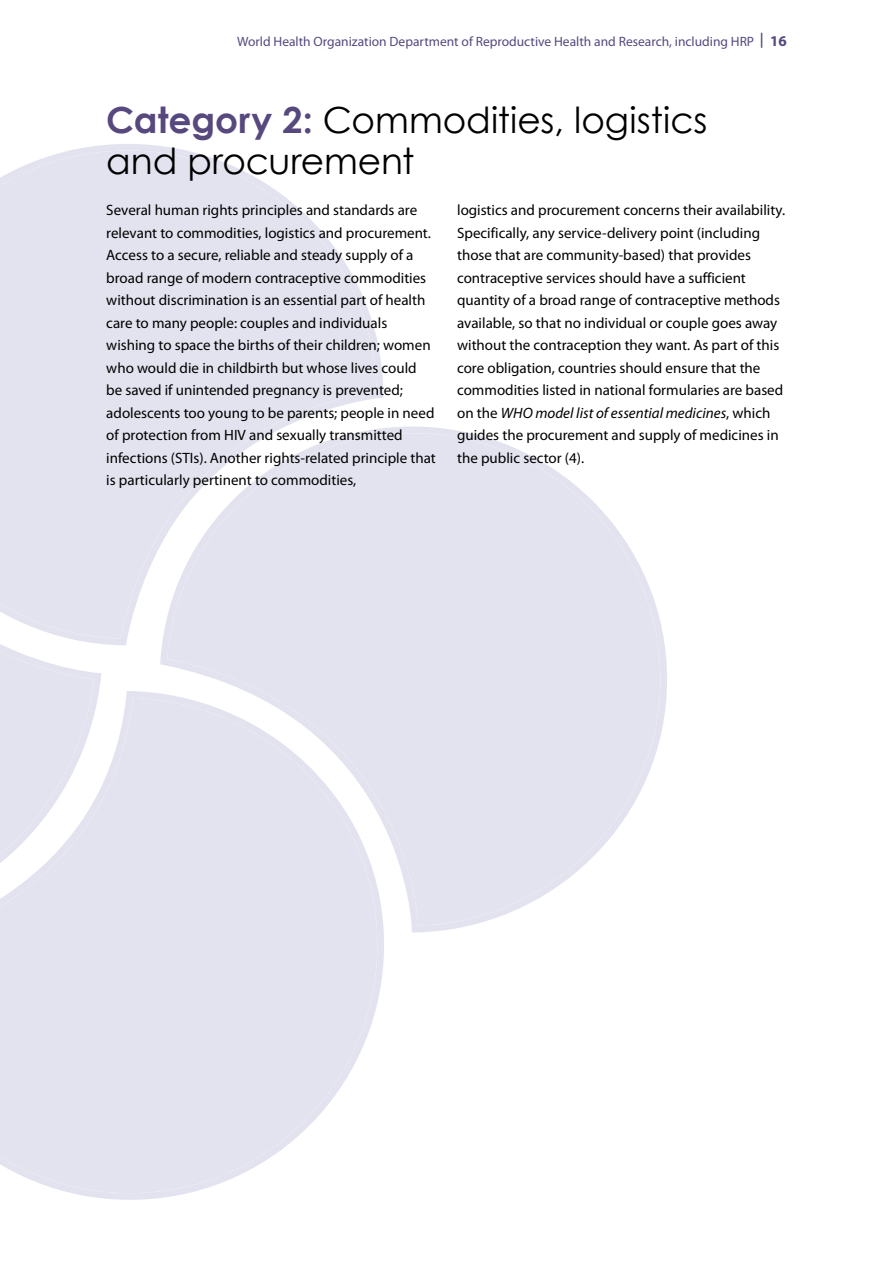
<style>
.page{position:relative;width:893px;height:1263px;background:#fff}
.page>*{position:absolute;margin:0;border:0;box-sizing:border-box;transform-origin:0 0}
.t1{font:36px/40.5px "Century Gothic";color:#000}
.t2{font:15px/22.5px "Myriad Pro";color:#000}
.t3{font:13.5px "Myriad Pro";color:#57487e}
.s1{font-weight:600;font-size:15px}
.s2{font-weight:700;font-size:15px}
.s3{font-weight:700;color:#57487e}
.s4{font-style:italic}
</style>
<div class="page">
<svg style="left:0;top:144px;width:383px;height:501px;fill:#e2e3ef"></svg>
<svg style="left:160px;top:426px;width:507px;height:506px;fill:#e2e3ef"></svg>
<svg style="left:0;top:691px;width:384px;height:509px;background:#e6e6f1"></svg>
<svg style="left:0;top:401px;width:101px;height:517px;fill:#e2e3ef"></svg>
<p class="t3" style="left:237px;top:34px;width:551px">World Health Organization Department of Reproductive Health and Research, including HRP <span class="s1">|</span> <span class="s2">16</span></p>
<h1 class="t1" style="left:106px;top:99px;width:603px"><span class="s3">Category 2:</span> Commodities, logistics and procurement</h1>
<p class="t2" style="left:106px;top:199px;width:331px">Several human rights principles and standards are relevant to commodities, logistics and procurement.<br>Access to a secure, reliable and steady supply of a broad range of modern contraceptive commodities without discrimination is an essential part of health care to many people: couples and individuals wishing to space the births of their children; women who would die in childbirth but whose lives could be saved if unintended pregnancy is prevented; adolescents too young to be parents; people in need of protection from HIV and sexually transmitted infections (STIs). Another rights-related principle that is particularly pertinent to commodities,</p>
<p class="t2" style="left:457px;top:199px;width:329px">logistics and procurement concerns their availability.<br>Specifically, any service-delivery point (including those that are community-based) that provides contraceptive services should have a sufficient quantity of a broad range of contraceptive methods available, so that no individual or couple goes away without the contraception they want. As part of this core obligation, countries should ensure that the commodities listed in national formularies are based on the <span class="s4">WHO model list of essential medicines</span>, which guides the procurement and supply of medicines in the public sector (4).</p>
</div>
